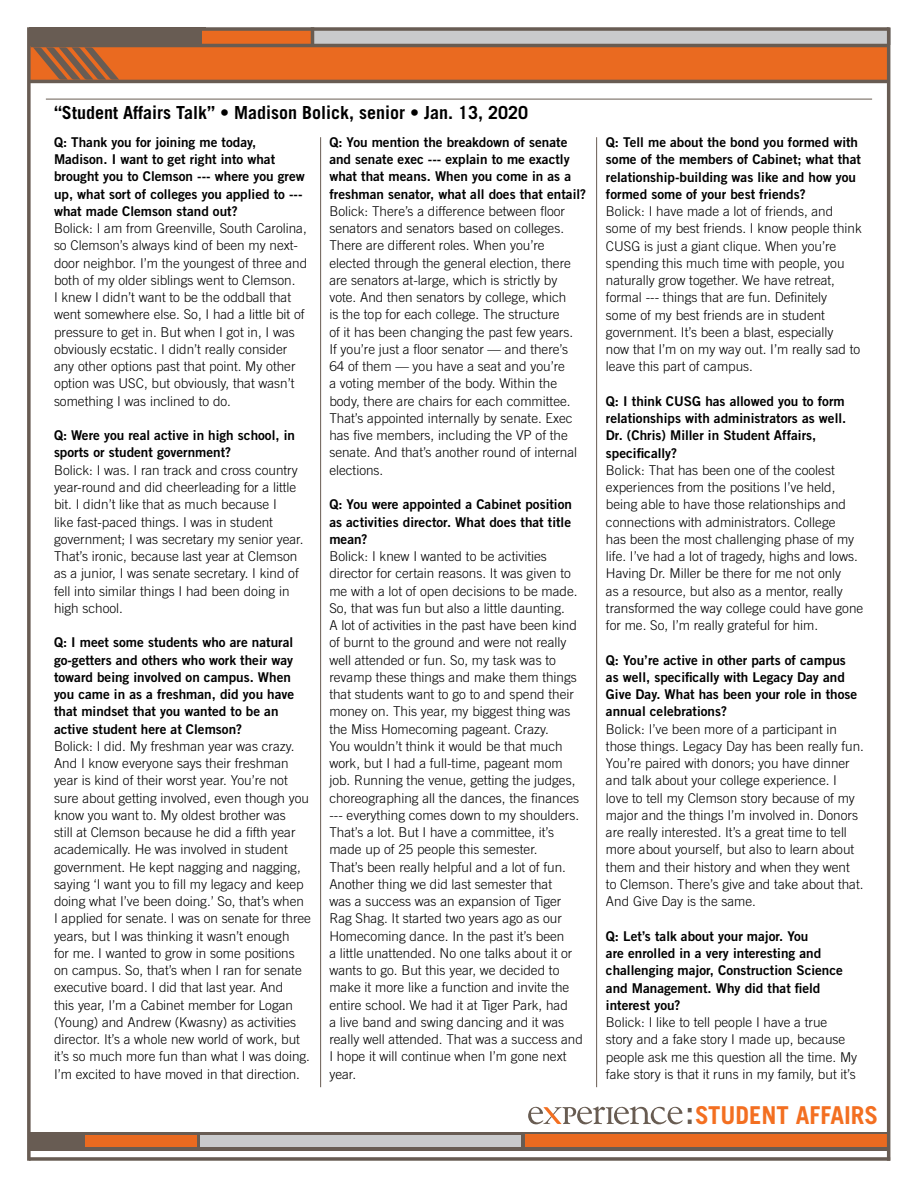
<style>
.page{position:relative;width:918px;height:1188px;background:#fff}
.page>*{position:absolute;margin:0;border:0;box-sizing:border-box;transform-origin:0 0}
.t1{font:700 24.6px "Trade Gothic LT Std";color:#f36f21}
.t2{font:700 18px "Trade Gothic LT Std";color:#000}
.t3{font:300 13.5px/17.2px "Trade Gothic LT Std";color:#000}
.t4{font:13.5px/17.2px "Trade Gothic LT Std Bd 2";color:#000}
</style>
<div class="page">
<div style="left:29px;top:1132px;width:860px;height:19px;background:#685c53"></div>
<div style="left:29px;top:27px;width:176px;height:19px;background:#685c53"></div>
<div style="left:314px;top:28px;width:577px;height:17px;background:#c9cacc"></div>
<div style="left:200px;top:1135px;width:321px;height:12px;background:#c9cacc"></div>
<div style="left:86px;top:1135px;width:111px;height:12px;background:#ea6a20"></div>
<div style="left:525px;top:1135px;width:364px;height:12px;background:#ea6a20"></div>
<div style="left:29px;top:46px;width:859px;height:35px;background:#ea6a20"></div>
<div style="left:203px;top:28px;width:109px;height:17px;background:#ea6a20"></div>
<svg style="left:31px;top:1157px;width:856px;height:4px;background:#796f67"></svg>
<svg style="left:202px;top:27px;width:685px;height:4px;background:#776b63"></svg>
<hr style="left:31px;top:44px;width:858px;height:3px;background:#685c52">
<hr style="left:28px;top:80px;width:860px;height:3px;background:#685c53">
<svg style="left:33px;top:47px;width:86px;height:33px"></svg>
<svg style="left:27px;top:27px;width:4px;height:1134px;background:#796e66"></svg>
<hr style="left:887px;top:27px;width:3px;height:1134px;background:#685c53">
<hr style="left:311px;top:27px;width:3px;height:19px;background:#685c52">
<svg style="left:528px;top:1106px;width:164px;height:18px"></svg>
<hr style="left:46px;top:99px;width:826px;height:1px;background:#685c52">
<hr style="left:320px;top:137px;width:1px;height:950px;background:#685c52">
<hr style="left:596px;top:137px;width:1px;height:950px;background:#685c52">
<h2 class="t2" style="left:54px;top:102px;width:476px">“Student Affairs Talk” • Madison Bolick, senior • Jan. 13, 2020</h2>
<p class="t4" style="left:329px;top:133px;width:258px">Q: You mention the breakdown of senate and senate exec --- explain to me exactly what that means. When you come in as a freshman senator, what all does that entail?</p>
<p class="t3" style="left:329px;top:202px;width:249px">Bolick: There’s a difference between floor senators and senators based on colleges.<br>There are different roles. When you’re elected through the general election, there are senators at-large, which is strictly by vote. And then senators by college, which is the top for each college. The structure<br>of it has been changing the past few years.<br>If you’re just a floor senator — and there’s 64 of them — you have a seat and you’re<br>a voting member of the body. Within the body, there are chairs for each committee.<br>That’s appointed internally by senate. Exec has five members, including the VP of the senate. And that’s another round of internal elections.</p>
<p class="t4" style="left:329px;top:496px;width:244px;text-align:justify">Q: You were appointed a Cabinet position as activities director. What does that title mean?</p>
<p class="t3" style="left:329px;top:547px;width:255px">Bolick: I knew I wanted to be activities director for certain reasons. It was given to me with a lot of open decisions to be made.<br>So, that was fun but also a little daunting.<br>A lot of activities in the past have been kind of burnt to the ground and were not really well attended or fun. So, my task was to revamp these things and make them things that students want to go to and spend their money on. This year, my biggest thing was the Miss Homecoming pageant. Crazy.<br>You wouldn’t think it would be that much work, but I had a full-time, pageant mom job. Running the venue, getting the judges, choreographing all the dances, the finances --- everything comes down to my shoulders.<br>That’s a lot. But I have a committee, it’s made up of 25 people this semester.<br>That’s been really helpful and a lot of fun.<br>Another thing we did last semester that<br>was a success was an expansion of Tiger Rag Shag. It started two years ago as our Homecoming dance. In the past it’s been<br>a little unattended. No one talks about it or wants to go. But this year, we decided to make it more like a function and invite the entire school. We had it at Tiger Park, had<br>a live band and swing dancing and it was really well attended. That was a success and I hope it will continue when I’m gone next year.</p>
<p class="t4" style="left:54px;top:133px;width:252px">Q: Thank you for joining me today, Madison. I want to get right into what brought you to Clemson --- where you grew up, what sort of colleges you applied to --- what made Clemson stand out?</p>
<p class="t3" style="left:54px;top:220px;width:255px">Bolick: I am from Greenville, South Carolina, so Clemson’s always kind of been my next&shy;door neighbor. I’m the youngest of three and both of my older siblings went to Clemson.<br>I knew I didn’t want to be the oddball that went somewhere else. So, I had a little bit of pressure to get in. But when I got in, I was obviously ecstatic. I didn’t really consider any other options past that point. My other option was USC, but obviously, that wasn’t something I was inclined to do.</p>
<p class="t4" style="left:54px;top:427px;width:242px">Q: Were you real active in high school, in sports or student government?</p>
<p class="t3" style="left:54px;top:461px;width:251px">Bolick: I was. I ran track and cross country year-round and did cheerleading for a little bit. I didn’t like that as much because I<br>like fast-paced things. I was in student government; I was secretary my senior year.<br>That’s ironic, because last year at Clemson as a junior, I was senate secretary. I kind of fell into similar things I had been doing in high school.</p>
<p class="t4" style="left:54px;top:634px;width:242px">Q: I meet some students who are natural go-getters and others who work their way toward being involved on campus. When you came in as a freshman, did you have that mindset that you wanted to be an active student here at Clemson?</p>
<p class="t3" style="left:54px;top:737px;width:259px">Bolick: I did. My freshman year was crazy.<br>And I know everyone says their freshman year is kind of their worst year. You’re not sure about getting involved, even though you know you want to. My oldest brother was<br>still at Clemson because he did a fifth year academically. He was involved in student government. He kept nagging and nagging, saying ‘I want you to fill my legacy and keep doing what I’ve been doing.’ So, that’s when I applied for senate. I was on senate for three years, but I was thinking it wasn’t enough<br>for me. I wanted to grow in some positions on campus. So, that’s when I ran for senate executive board. I did that last year. And<br>this year, I’m a Cabinet member for Logan (Young) and Andrew (Kwasny) as activities director. It’s a whole new world of work, but it’s so much more fun than what I was doing.<br>I’m excited to have moved in that direction.</p>
<p class="t4" style="left:606px;top:133px;width:256px">Q: Tell me about the bond you formed with some of the members of Cabinet; what that relationship-building was like and how you formed some of your best friends?</p>
<p class="t3" style="left:606px;top:203px;width:257px">Bolick: I have made a lot of friends, and some of my best friends. I know people think CUSG is just a giant clique. When you’re spending this much time with people, you naturally grow together. We have retreat, formal --- things that are fun. Definitely<br>some of my best friends are in student government. It’s been a blast, especially<br>now that I’m on my way out. I’m really sad to leave this part of campus.</p>
<p class="t4" style="left:606px;top:392px;width:242px">Q: I think CUSG has allowed you to form relationships with administrators as well.<br>Dr. (Chris) Miller in Student Affairs, specifically?</p>
<p class="t3" style="left:606px;top:461px;width:259px">Bolick: That has been one of the coolest experiences from the positions I’ve held, being able to have those relationships and connections with administrators. College<br>has been the most challenging phase of my life. I’ve had a lot of tragedy, highs and lows.<br>Having Dr. Miller be there for me not only<br>as a resource, but also as a mentor, really transformed the way college could have gone for me. So, I’m really grateful for him.</p>
<p class="t4" style="left:606px;top:651px;width:253px">Q: You’re active in other parts of campus as well, specifically with Legacy Day and Give Day. What has been your role in those annual celebrations?</p>
<p class="t3" style="left:606px;top:720px;width:260px">Bolick: I’ve been more of a participant in those things. Legacy Day has been really fun.<br>You’re paired with donors; you have dinner and talk about your college experience. I<br>love to tell my Clemson story because of my major and the things I’m involved in. Donors are really interested. It’s a great time to tell more about yourself, but also to learn about them and their history and when they went<br>to Clemson. There’s give and take about that.<br>And Give Day is the same.</p>
<p class="t4" style="left:606px;top:927px;width:239px">Q: Let’s talk about your major. You<br>are enrolled in a very interesting and challenging major, Construction Science and Management. Why did that field interest you?</p>
<p class="t3" style="left:606px;top:1013px;width:253px">Bolick: I like to tell people I have a true story and a fake story I made up, because people ask me this question all the time. My fake story is that it runs in my family, but it’s</p>
<h1 class="t1" style="left:695px;top:1100px;width:185px">STUDENT AFFAIRS</h1>
</div>
